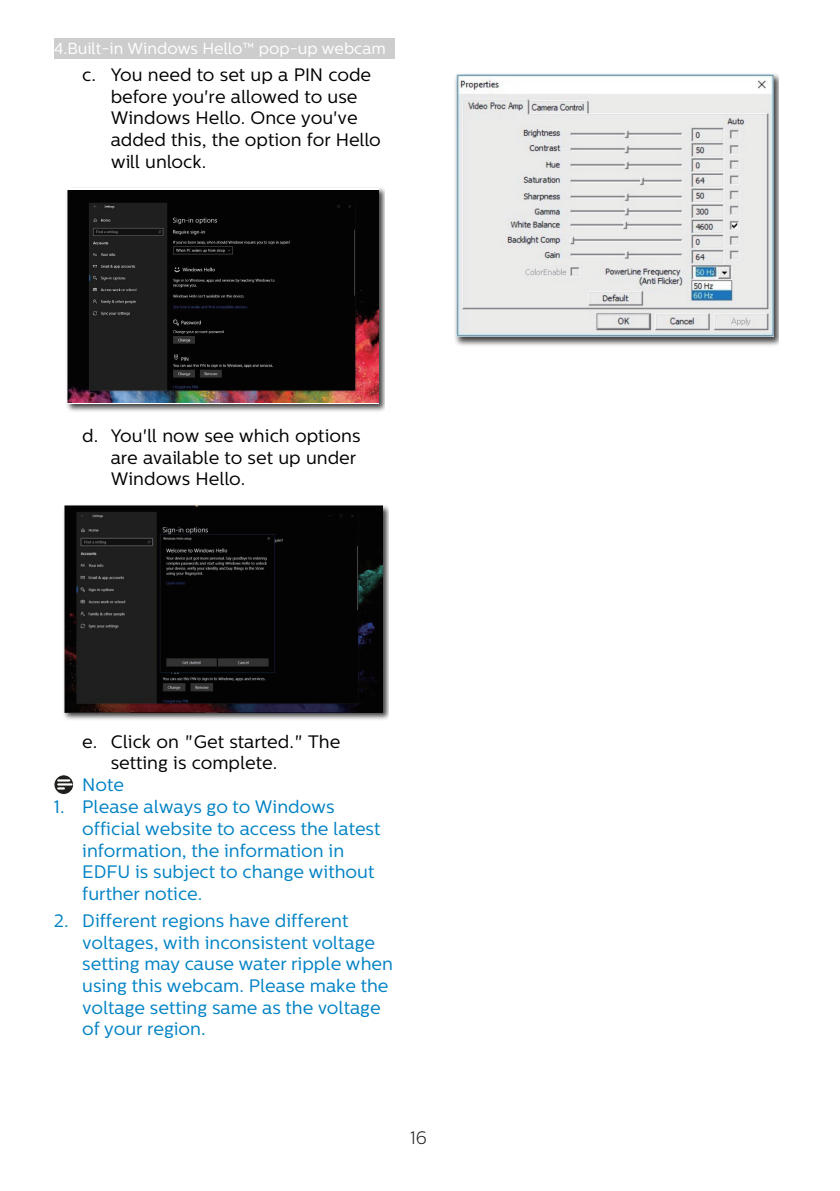
<style>
.page{position:relative;width:840px;height:1191px;background:#fff}
.page>*{position:absolute;margin:0;border:0;box-sizing:border-box;transform-origin:0 0}
.Note_body{font:18px/21.6px "Centrale Sans";color:#0082c5}
.t1{font:18px/21.6px "Centrale Sans";color:#000}
.Heading_4_Blue{font:18px "Centrale Sans";color:#0082c5}
.t2{font:300 18px "Centrale Sans";color:#231f20}
.t3{font:16px "Centrale Sans";color:#fff}
</style>
<div class="page">
<div style="left:54px;top:38px;width:340px;height:20px;background:#cdcdcd"></div>
<img style="left:66px;top:187px;width:318px;height:225px">
<img style="left:67px;top:190px;width:311px;height:212px">
<img style="left:63px;top:505px;width:325px;height:215px">
<img style="left:64px;top:506px;width:318px;height:206px">
<svg style="left:54px;top:775px;width:20px;height:19px"></svg>
<div style="left:54px;top:775px;width:20px;height:19px;border:1px solid #fff;border-radius:50%"></div>
<svg style="left:58px;top:779px;width:13px;height:10px"></svg>
<img style="left:455px;top:74px;width:323px;height:272px">
<img style="left:456px;top:74px;width:316px;height:263px">
<p class="t3" style="left:54px;top:39px;width:333px">4.Built-in Windows Hello™ pop-up webcam</p>
<p class="t1" style="left:111px;top:64px;width:271px;text-indent:-28px">c. You need to set up a PIN code before you're allowed to use<br>Windows Hello. Once you've added this, the option for Hello will unlock.</p>
<p class="t1" style="left:111px;top:425px;width:251px;text-indent:-28px">d. You'll now see which options are available to set up under<br>Windows Hello.</p>
<p class="t1" style="left:111px;top:730px;width:231px;text-indent:-28px">e. Click on "Get started." The setting is complete.</p>
<p class="Heading_4_Blue" style="left:82px;top:774px;width:43px">Note</p>
<p class="Note_body" style="left:82px;top:796px;width:299px;text-indent:-28px">1. Please always go to Windows official website to access the latest information, the information in<br>EDFU is subject to change without further notice.</p>
<p class="Note_body" style="left:82px;top:910px;width:312px;text-indent:-28px">2. Different regions have different voltages, with inconsistent voltage setting may cause water ripple when using this webcam. Please make the voltage setting same as the voltage of your region.</p>
<p class="t2" style="left:410px;top:1127px;width:18px">16</p>
</div>
